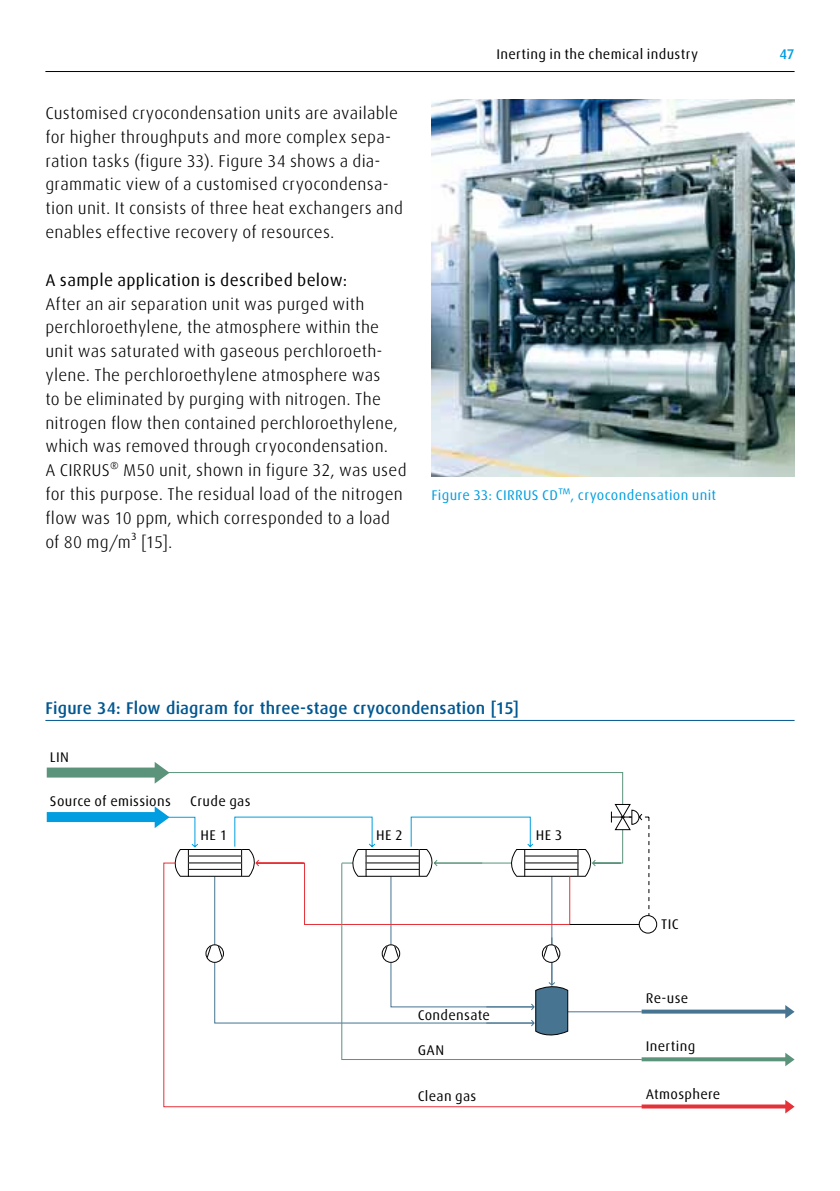
<style>
.page{position:relative;width:840px;height:1191px;background:#fff}
.page>*{position:absolute;margin:0;border:0;box-sizing:border-box;transform-origin:0 0}
.t1{font:300 17px/23.8px "Linde Dax Global";letter-spacing:.01em;color:#000}
.t2{font:500 17px "Linde Dax Global";letter-spacing:.015em;color:#005791}
.t3{font:17px "Linde Dax Global";letter-spacing:.015em;color:#000}
.t4{font:14px "Linde Dax Global";letter-spacing:.02em;color:#000}
.t5{font:14px "Linde Dax Global";letter-spacing:.02em;color:#009ee0}
.t6{font:500 14px "Linde Dax Global";color:#009ee0}
</style>
<div class="page">
<hr style="left:45px;top:71px;width:749px;height:1px;background:#000">
<hr style="left:45px;top:720px;width:749px;height:1px;background:#005791">
<svg style="left:163px;top:1013px;width:480px;height:94px"></svg>
<svg style="left:148px;top:772px;width:494px;height:288px"></svg>
<div style="left:47px;top:767px;width:111px;height:10px;background:#5b937b"></div>
<svg style="left:155px;top:762px;width:14px;height:21px"></svg>
<svg style="left:641px;top:1009px;width:143px;height:4px"></svg>
<svg style="left:784px;top:1005px;width:10px;height:13px"></svg>
<svg style="left:641px;top:1057px;width:143px;height:4px"></svg>
<svg style="left:784px;top:1053px;width:10px;height:13px"></svg>
<svg style="left:641px;top:1104px;width:143px;height:4px"></svg>
<svg style="left:784px;top:1100px;width:10px;height:13px"></svg>
<div style="left:47px;top:812px;width:111px;height:10px;background:#009ee0"></div>
<svg style="left:206px;top:945px;width:17px;height:17px"></svg>
<div style="left:205px;top:944px;width:19px;height:18px;border:1px solid #000;border-radius:50%"></div>
<svg style="left:206px;top:944px;width:17px;height:15px"></svg>
<svg style="left:382px;top:945px;width:17px;height:17px"></svg>
<div style="left:381px;top:944px;width:19px;height:18px;border:1px solid #000;border-radius:50%"></div>
<svg style="left:382px;top:944px;width:17px;height:15px"></svg>
<div style="left:638px;top:915px;width:18px;height:18px;background:#fff;border-radius:50%"></div>
<div style="left:638px;top:915px;width:18px;height:18px;border:1px solid #000;border-radius:50%"></div>
<svg style="left:485px;top:936px;width:83px;height:103px"></svg>
<svg style="left:148px;top:803px;width:502px;height:122px"></svg>
<img style="left:431px;top:99px;width:363px;height:377px">
<p class="t1" style="left:45px;top:101px;width:359px">Customised cryocondensation units are available for higher throughputs and more complex sepa&shy;ration tasks (figure 33). Figure 34 shows a dia&shy;grammatic view of a customised cryocondensa&shy;tion unit. It consists of three heat exchangers and enables effective recovery of resources.</p>
<p class="t3" style="left:45px;top:270px;width:303px">A sample application is described below:</p>
<p class="t1" style="left:45px;top:292px;width:362px">After an air separation unit was purged with perchloroethylene, the atmosphere within the unit was saturated with gaseous perchloroeth&shy;ylene. The perchloroethylene atmosphere was<br>to be eliminated by purging with nitrogen. The nitrogen flow then contained perchloroethylene, which was removed through cryocondensation.<br>A CIRRUS® M50 unit, shown in figure 32, was used for this purpose. The residual load of the nitrogen flow was 10 ppm, which corresponded to a load of 80 mg/m³ [15].</p>
<p class="t4" style="left:496px;top:46px;width:203px">Inerting in the chemical industry</p>
<p class="t6" style="left:778px;top:46px;width:17px">47</p>
<p class="t5" style="left:431px;top:487px;width:286px">Figure 33: CIRRUS CD™, cryocondensation unit</p>
<p class="t2" style="left:45px;top:698px;width:474px">Figure 34: Flow diagram for three-stage cryocondensation [15]</p>
<p class="t4" style="left:50px;top:749px;width:21px">LIN</p>
<p class="t4" style="left:50px;top:792px;width:122px">Source of emissions</p>
<p class="t4" style="left:190px;top:792px;width:62px">Crude gas</p>
<p class="t4" style="left:200px;top:826px;width:28px">HE 1</p>
<p class="t4" style="left:376px;top:826px;width:28px">HE 2</p>
<p class="t4" style="left:535px;top:826px;width:28px">HE 3</p>
<p class="t4" style="left:417px;top:1006px;width:74px">Condensate</p>
<p class="t4" style="left:417px;top:1041px;width:28px">GAN</p>
<p class="t4" style="left:417px;top:1088px;width:60px">Clean gas</p>
<p class="t4" style="left:660px;top:915px;width:19px">TIC</p>
<p class="t4" style="left:645px;top:990px;width:44px">Re-use</p>
<p class="t4" style="left:645px;top:1038px;width:51px">Inerting</p>
<p class="t4" style="left:645px;top:1085px;width:76px">Atmosphere</p>
</div>
